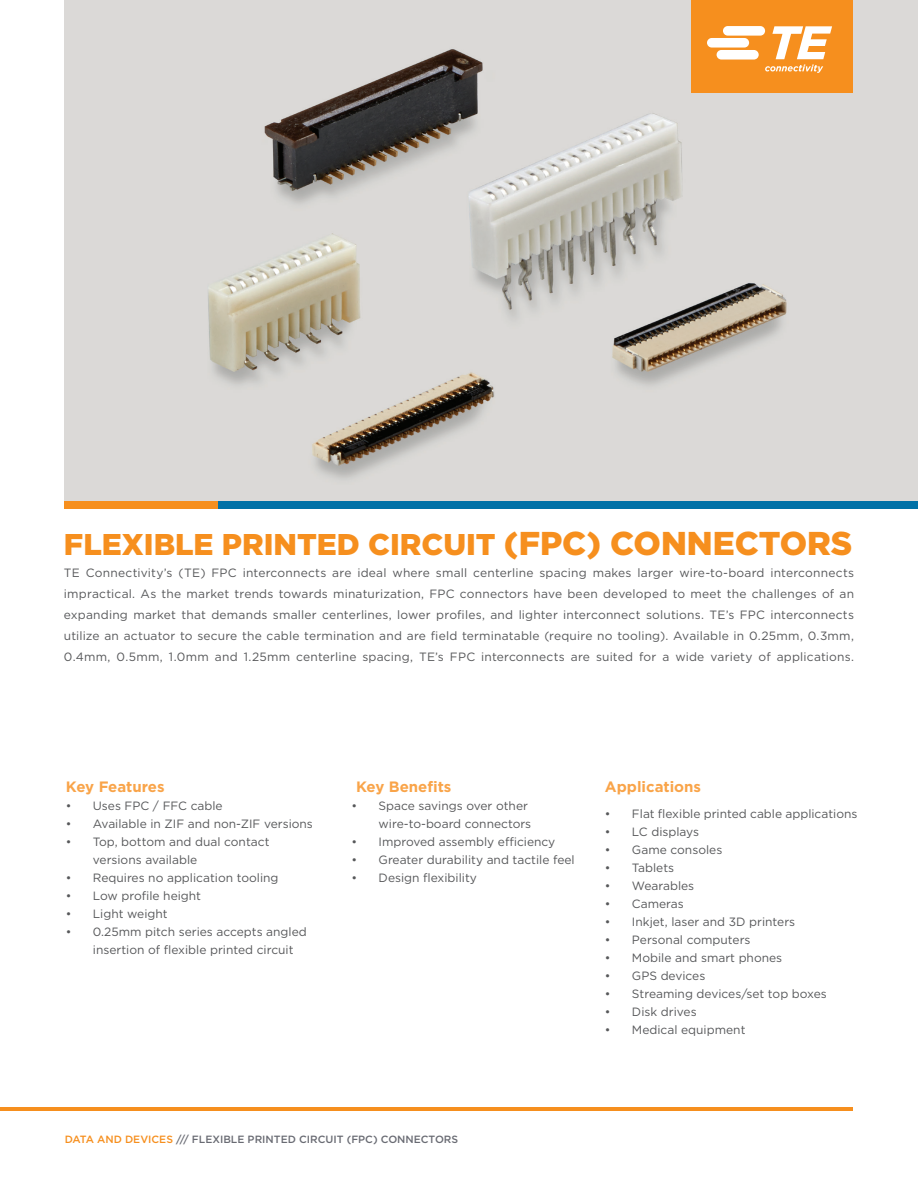
<style>
.page{position:relative;width:918px;height:1188px;background:#fff}
.page>*{position:absolute;margin:0;border:0;box-sizing:border-box;transform-origin:0 0}
.t1{font:900 30px "Gotham";color:#f68f1e}
.t2{font:700 15px "Gotham";color:#f9a449}
.t3{font:12px/21px "Gotham";color:#57585a}
.t4{font:500 10.5px "Gotham";color:#696b73}
.s1{font-size:33px}
.s2{color:#f68f1e}
</style>
<div class="page">
<hr style="left:0;top:1107px;width:853px;height:4px;background:#f68f1e">
<img style="left:65px;top:0;width:853px;height:501px">
<div style="left:215px;top:501px;width:703px;height:8px;background:#0071a7"></div>
<div style="left:65px;top:501px;width:153px;height:8px;background:#f68f1e"></div>
<div style="left:691px;top:0;width:162px;height:93px;background:#f68f1e"></div>
<svg style="left:707px;top:26px;width:125px;height:47px"></svg>
<h1 class="t1" style="left:64px;top:524px;width:790px">FLEXIBLE PRINTED CIRCUIT <span class="s1">(FPC) CONNECTORS</span></h1>
<p class="t3" style="left:64px;top:562px;width:792px;text-align:justify">TE Connectivity’s (TE) FPC interconnects are ideal where small centerline spacing makes larger wire-to-board interconnects impractical. As the market trends towards minaturization, FPC connectors have been developed to meet the challenges of an expanding market that demands smaller centerlines, lower profiles, and lighter interconnect solutions. TE’s FPC interconnects utilize an actuator to secure the cable termination and are field terminatable (require no tooling). Available in 0.25mm, 0.3mm, 0.4mm, 0.5mm, 1.0mm and 1.25mm centerline spacing, TE’s FPC interconnects are suited for a wide variety of applications.</p>
<p class="t2" style="left:66px;top:777px;width:100px">Key Features</p>
<p class="t3" style="left:66px;top:795px;width:158px">• Uses FPC / FFC cable</p>
<p class="t3" style="left:66px;top:813px;width:249px">• Available in ZIF and non-ZIF versions</p>
<p class="t3" style="left:93px;top:832px;width:178px;line-height:18px;text-indent:-27px">• Top, bottom and dual contact versions available</p>
<p class="t3" style="left:66px;top:867px;width:214px">• Requires no application tooling</p>
<p class="t3" style="left:66px;top:885px;width:137px">• Low profile height</p>
<p class="t3" style="left:66px;top:903px;width:103px">• Light weight</p>
<p class="t3" style="left:93px;top:922px;width:215px;line-height:18px;text-indent:-27px">• 0.25mm pitch series accepts angled insertion of flexible printed circuit</p>
<p class="t2" style="left:356px;top:777px;width:97px">Key Benefits</p>
<p class="t3" style="left:352px;top:796px;width:181px;line-height:18px;text-align:right">• Space savings over other wire-to-board connectors</p>
<p class="t3" style="left:352px;top:831px;width:205px">• Improved assembly efficiency</p>
<p class="t3" style="left:352px;top:849px;width:225px">• Greater durability and tactile feel</p>
<p class="t3" style="left:352px;top:867px;width:127px">• Design flexibility</p>
<p class="t2" style="left:605px;top:777px;width:98px">Applications</p>
<p class="t3" style="left:605px;top:803px;width:254px">• Flat flexible printed cable applications</p>
<p class="t3" style="left:605px;top:821px;width:96px">• LC displays</p>
<p class="t3" style="left:605px;top:839px;width:119px">• Game consoles</p>
<p class="t3" style="left:605px;top:857px;width:71px">• Tablets</p>
<p class="t3" style="left:605px;top:875px;width:91px">• Wearables</p>
<p class="t3" style="left:605px;top:893px;width:80px">• Cameras</p>
<p class="t3" style="left:605px;top:911px;width:192px">• Inkjet, laser and 3D printers</p>
<p class="t3" style="left:605px;top:929px;width:147px">• Personal computers</p>
<p class="t3" style="left:605px;top:947px;width:179px">• Mobile and smart phones</p>
<p class="t3" style="left:605px;top:965px;width:102px">• GPS devices</p>
<p class="t3" style="left:605px;top:983px;width:223px">• Streaming devices/set top boxes</p>
<p class="t3" style="left:605px;top:1001px;width:93px">• Disk drives</p>
<p class="t3" style="left:605px;top:1019px;width:142px">• Medical equipment</p>
<p class="t4" style="left:65px;top:1132px;width:395px"><span class="s2">DATA AND DEVICES</span> /// FLEXIBLE PRINTED CIRCUIT (FPC) CONNECTORS</p>
</div>
